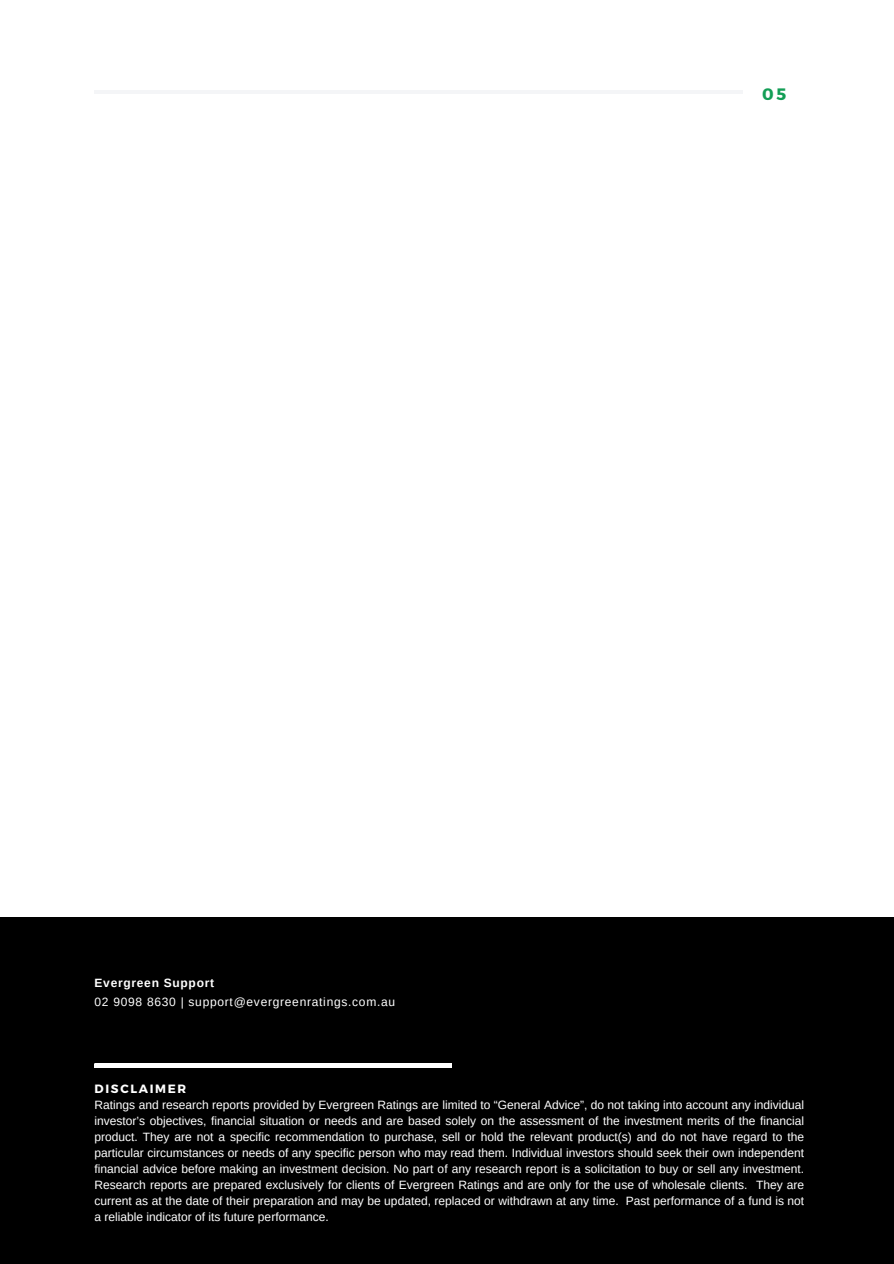
<style>
.page{position:relative;width:894px;height:1264px;background:#fff}
.page>*{position:absolute;margin:0;border:0;box-sizing:border-box;transform-origin:0 0}
.t1{font:700 16.5px "Montserrat";color:#139e56}
.t2{font:12px/16px "Arimo";color:#fff;text-align:justify}
.t3{font:12px/18.5px "Arimo";letter-spacing:.06em;color:#fff}
.t4{font:700 12px "Montserrat";letter-spacing:.14em;color:#fff}
.s1{font-weight:700}
</style>
<div class="page">
<hr style="left:94px;top:90px;width:702px;height:3px;background:#f4f5f7">
<div style="left:742px;top:68px;width:54px;height:53px;background:#fff"></div>
<div style="left:0;top:917px;width:893px;height:346px;background:#000"></div>
<svg style="left:94px;top:1063px;width:357px;height:4px"></svg>
<h1 class="t3" style="left:94px;top:973px;width:302px"><span class="s1">Evergreen Support<br></span>02 9098 8630 | support@evergreenratings.com.au</h1>
<p class="t1" style="left:762px;top:84px;width:26px">05</p>
<p class="t4" style="left:94px;top:1080px;width:93px">DISCLAIMER</p>
<p class="t2" style="left:94px;top:1096px;width:711px">Ratings and research reports provided by Evergreen Ratings are limited to “General Advice”, do not taking into account any individual investor’s objectives, financial situation or needs and are based solely on the assessment of the investment merits of the financial product. They are not a specific recommendation to purchase, sell or hold the relevant product(s) and do not have regard to the particular circumstances or needs of any specific person who may read them. Individual investors should seek their own independent financial advice before making an investment decision. No part of any research report is a solicitation to buy or sell any investment.<br>Research reports are prepared exclusively for clients of Evergreen Ratings and are only for the use of wholesale clients. They are current as at the date of their preparation and may be updated, replaced or withdrawn at any time. Past performance of a fund is not a reliable indicator of its future performance.</p>
</div>
